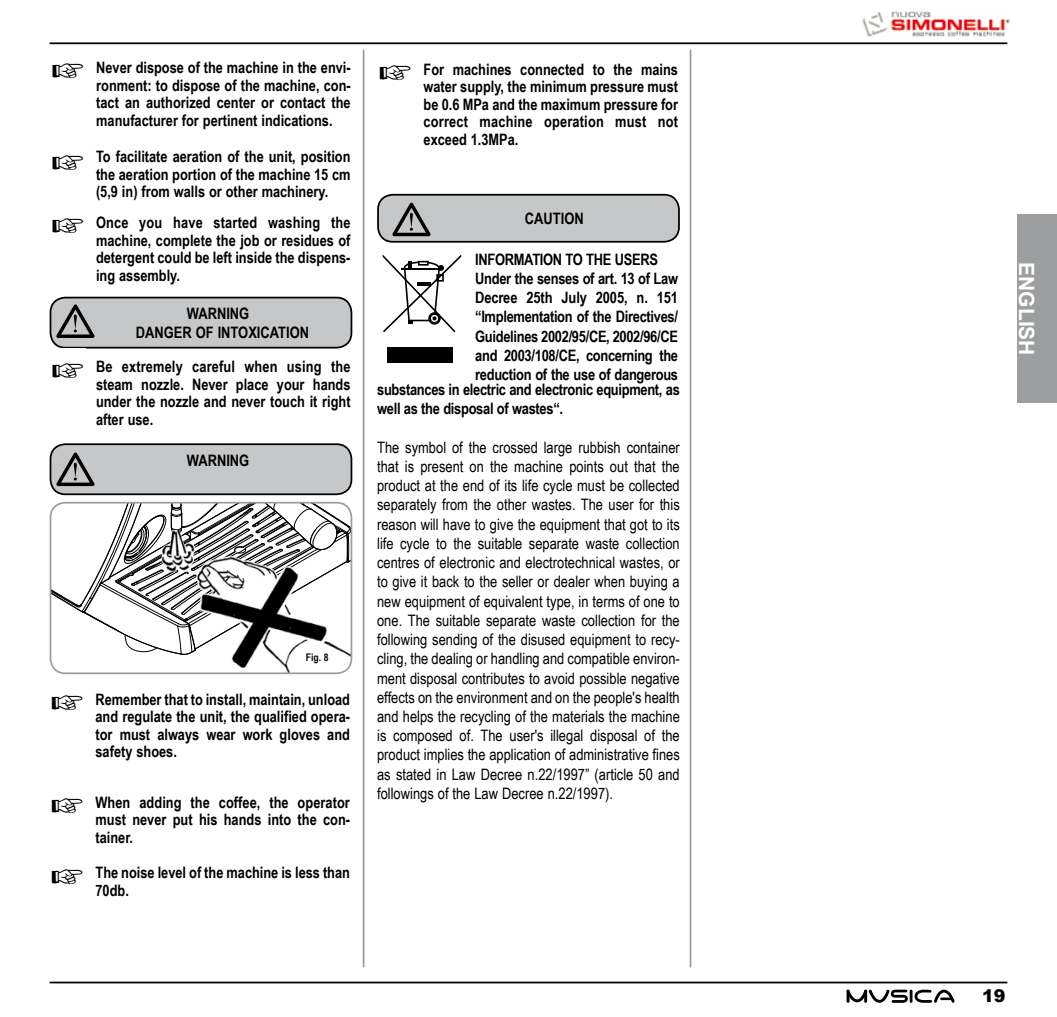
<style>
.page{position:relative;width:1057px;height:1017px;background:#fff}
.page>*{position:absolute;margin:0;border:0;box-sizing:border-box;transform-origin:0 0}
.t1{font:700 21px "Arial";color:#fff}
.t2{font:900 17.5px "Arial";color:#000}
.t3{font:700 15.75px/17.5px "Arial Narrow";color:#000;text-align:justify}
.t4{font:15.75px/19.2px "Arial Narrow";color:#000;text-align:justify}
.t5{font:700 15.75px/19.2px "Arial Narrow";letter-spacing:-.02em;color:#000}
.t6{font:700 10.5px "Arial Narrow";color:#000}
</style>
<div class="page">
<hr style="left:50px;top:42px;width:957px;height:2px;background:#000">
<hr style="left:50px;top:982px;width:957px;height:1px;background:#000">
<svg style="left:846px;top:989px;width:108px;height:14px"></svg>
<hr style="left:363px;top:50px;width:1px;height:917px;background:#9c9e9f">
<hr style="left:689px;top:50px;width:2px;height:917px;background:#9c9e9f">
<img style="left:862px;top:11px;width:148px;height:26px">
<div style="left:1017px;top:215px;width:40px;height:188px;background:#9c9e9f"></div>
<svg style="left:50px;top:503px;width:301px;height:150px"></svg>
<img style="left:161px;top:530px;width:190px;height:143px">
<div style="left:50px;top:502px;width:302px;height:172px;border:2px solid #9c9e9f;border-radius:15px"></div>
<div style="left:50px;top:298px;width:301px;height:50px;background:#c6c7c8;border-radius:15px"></div>
<div style="left:50px;top:297px;width:302px;height:52px;border:2px solid #000;border-radius:15px"></div>
<svg style="left:53px;top:301px;width:42px;height:39px"></svg>
<div style="left:50px;top:444px;width:301px;height:50px;background:#c6c7c8;border-radius:15px"></div>
<div style="left:50px;top:443px;width:302px;height:52px;border:2px solid #000;border-radius:15px"></div>
<svg style="left:53px;top:449px;width:42px;height:39px"></svg>
<div style="left:378px;top:195px;width:301px;height:47px;background:#c6c7c8;border-radius:15px"></div>
<div style="left:377px;top:194px;width:303px;height:49px;border:2px solid #000;border-radius:15px"></div>
<svg style="left:392px;top:202px;width:39px;height:35px"></svg>
<div style="left:388px;top:347px;width:65px;height:16px;background:#000"></div>
<svg style="left:383px;top:254px;width:78px;height:78px"></svg>
<p class="t3" style="left:96px;top:58px;width:256px">Never dispose of the machine in the envi&shy;ronment: to dispose of the machine, con&shy;tact an authorized center or contact the manufacturer for pertinent indications.</p>
<p class="t3" style="left:96px;top:147px;width:256px">To facilitate aeration of the unit, position the aeration portion of the machine 15 cm (5,9 in) from walls or other machinery.</p>
<p class="t3" style="left:96px;top:213px;width:256px">Once you have started washing the machine, complete the job or residues of detergent could be left inside the dispens&shy;ing assembly.</p>
<p class="t3" style="left:136px;top:303px;width:175px;line-height:18.9px;text-align:center">WARNING<br>DANGER OF INTOXICATION</p>
<p class="t3" style="left:96px;top:357px;width:256px">Be extremely careful when using the steam nozzle. Never place your hands under the nozzle and never touch it right after use.</p>
<p class="t3" style="left:187px;top:451px;width:64px">WARNING</p>
<p class="t6" style="left:306px;top:649px;width:24px">Fig. 8</p>
<p class="t3" style="left:95px;top:690px;width:256px;text-indent:-8px">Remember that to install, maintain, unload and regulate the unit, the qualified opera&shy;tor must always wear work gloves and safety shoes.</p>
<p class="t3" style="left:95px;top:792px;width:256px">When adding the coffee, the operator must never put his hands into the con&shy;tainer.</p>
<p class="t3" style="left:95px;top:863px;width:256px">The noise level of the machine is less than<br>70db.</p>
<p class="t3" style="left:423px;top:60px;width:256px">For machines connected to the mains water supply, the minimum pressure must be 0.6 MPa and the maximum pressure for correct machine operation must not exceed 1.3MPa.</p>
<p class="t3" style="left:525px;top:209px;width:60px">CAUTION</p>
<p class="t5" style="left:475px;top:249px;width:204px">INFORMATION TO THE USERS<br>Under the senses of art. 13 of Law<br>Decree 25th July 2005, n. 151 “Implementation of the Directives/<br>Guidelines 2002/95/CE, 2002/96/CE and 2003/108/CE, concerning the reduction of the use of dangerous</p>
<p class="t5" style="left:377px;top:379px;width:304px">substances in electric and electronic equipment, as well as the disposal of wastes“.</p>
<p class="t4" style="left:377px;top:437px;width:304px">The symbol of the crossed large rubbish container that is present on the machine points out that the product at the end of its life cycle must be collected separately from the other wastes. The user for this reason will have to give the equipment that got to its life cycle to the suitable separate waste collection centres of electronic and electrotechnical wastes, or to give it back to the seller or dealer when buying a new equipment of equivalent type, in terms of one to one. The suitable separate waste collection for the following sending of the disused equipment to recy&shy;cling, the dealing or handling and compatible environ&shy;ment disposal contributes to avoid possible negative effects on the environment and on the people's health and helps the recycling of the materials the machine is composed of. The user's illegal disposal of the product implies the application of administrative fines as stated in Law Decree n.22/1997” (article 50 and followings of the Law Decree n.22/1997).</p>
<h1 class="t1" style="left:1040px;top:262px;width:95px;rotate:90deg">ENGLISH</h1>
<p class="t2" style="left:982px;top:983px;width:25px">19</p>
</div>
